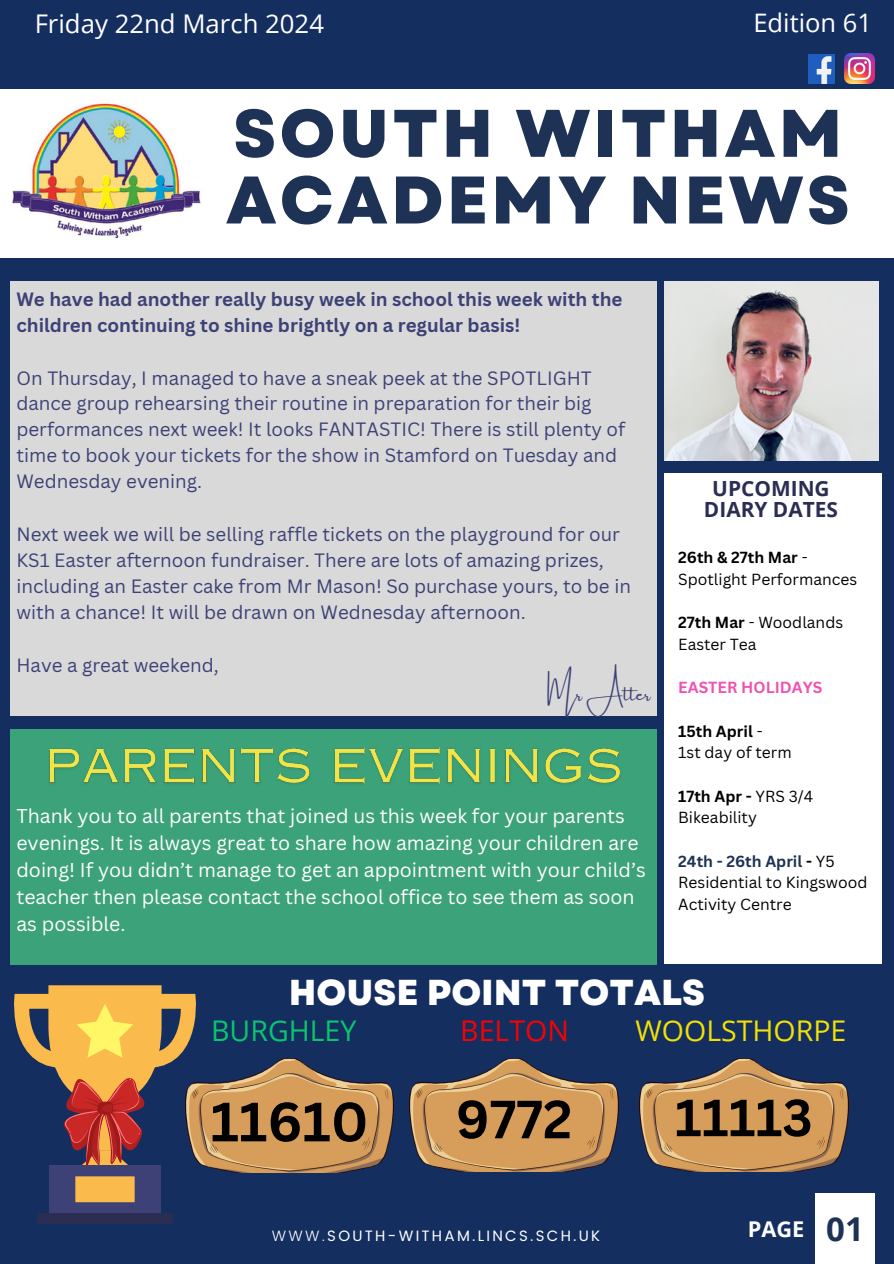
<style>
.page{position:relative;width:894px;height:1264px;background:#fff}
.page>*{position:absolute;margin:0;border:0;box-sizing:border-box;transform-origin:0 0}
.t1{font:800 67.05px/66.6px "Garet";letter-spacing:.05em;color:#1e3256}
.t2{font:700 54px "Canva Sans";color:#000}
.t3{font:700 52.5px "Canva Sans";color:#000}
.t4{font:700 51px "Canva Sans";color:#000}
.t5{font:800 36px "Garet";color:#fff}
.t6{font:700 32.85px "Open Sans";color:#1e3256}
.t7{font:28.5px "Open Sans";color:#f1e105}
.t8{font:28.5px "Open Sans";color:#0ac66c}
.t9{font:28.5px "Open Sans";color:#f40303}
.t10{font:25.65px "Open Sans";color:#fff}
.t11{font:25.5px "Open Sans";color:#fff}
.t12{font:700 21.75px "Open Sans";color:#fff}
.t13{font:700 20.85px "Open Sans";color:#2c2d53}
.t14{font:19.5px/27px "Canva Sans";color:#fff}
.t15{font:18.75px/25.8px "Canva Sans";color:#3d4176}
.t16{font:700 18.75px/25.8px "Canva Sans";color:#3d4176}
.t17{font:18.3px "Amsterdam One";color:#3d4176}
.t18{font:15.6px/21.6px "Canva Sans";color:#000}
.t19{font:700 15.6px "Canva Sans";color:#ee52b1}
.t20{font:700 15.6px "Canva Sans";color:#000}
.t21{font:15px "Poppins";letter-spacing:.15em;color:#fff}
.s1{font-weight:700}
.s2{font-weight:400}
.s3{font-weight:700;color:#1e3256}
.s4{font-weight:300}
</style>
<div class="page">
<div style="left:0;top:0;width:893px;height:1263px;background:#142e60"></div>
<div style="left:10px;top:281px;width:646px;height:435px;background:#d9d9d9"></div>
<div style="left:0;top:89px;width:893px;height:169px;background:#fff"></div>
<div style="left:815px;top:1193px;width:59px;height:70px;background:#fff"></div>
<div style="left:49px;top:1165px;width:112px;height:48px;background:#3d4176"></div>
<div style="left:37px;top:1213px;width:135px;height:10px;background:#2c2d53"></div>
<div style="left:75px;top:1176px;width:60px;height:26px;background:#fabb4c"></div>
<img style="left:12px;top:103px;width:189px;height:135px">
<img style="left:664px;top:281px;width:213px;height:179px">
<div style="left:664px;top:473px;width:217px;height:490px;background:#fff"></div>
<img style="left:196px;top:1058px;width:198px;height:114px">
<img style="left:410px;top:1058px;width:208px;height:113px">
<img style="left:639px;top:1058px;width:208px;height:113px">
<img style="left:808px;top:55px;width:26px;height:29px">
<img style="left:844px;top:53px;width:30px;height:31px">
<svg style="left:14px;top:985px;width:182px;height:181px"></svg>
<div style="left:10px;top:729px;width:646px;height:235px;background:#3ca27a"></div>
<img style="left:48px;top:747px;width:572px;height:37px">
<p class="t10" style="left:35px;top:6px;width:291px">Friday 22nd March 2024</p>
<h4 class="t11" style="left:753px;top:5px;width:120px">Edition 61</h4>
<p class="t1" style="left:226px;top:100px;width:625px">SOUTH WITHAM<br>ACADEMY NEWS</p>
<p class="t16" style="left:16px;top:285px;width:607px">We have had another really busy week in school this week with the children continuing to shine brightly on a regular basis!</p>
<p class="t15" style="left:16px;top:364px;width:610px">On Thursday, I managed to have a sneak peek at the SPOTLIGHT dance group rehearsing their routine in preparation for their big performances next week! It looks FANTASTIC! There is still plenty of time to book your tickets for the show in Stamford on Tuesday and Wednesday evening.</p>
<p class="t15" style="left:16px;top:521px;width:616px">Next week we will be selling raffle tickets on the playground for our KS1 Easter afternoon fundraiser. There are lots of amazing prizes, including an Easter cake from Mr Mason! So purchase yours, to be in with a chance! It will be drawn on Wednesday afternoon.</p>
<p class="t15" style="left:16px;top:651px;width:204px">Have a great weekend,</p>
<p class="t17" style="left:547px;top:683px;width:105px">Mr Atter</p>
<p class="t14" style="left:16px;top:801px;width:630px">Thank you to all parents that joined us this week for your parents evenings. It is always great to share how amazing your children are doing! If you didn’t manage to get an appointment with your child’s teacher then please contact the school office to see them as soon as possible.</p>
<p class="t13" style="left:712px;top:474px;width:119px">UPCOMING</p>
<p class="t13" style="left:703px;top:495px;width:135px">DIARY DATES</p>
<p class="t18" style="left:678px;top:546px;width:180px"><span class="s1">26th &amp; 27th Mar</span> -<br>Spotlight Performances</p>
<p class="t18" style="left:678px;top:611px;width:166px"><span class="s1">27th Mar</span> - Woodlands<br>Easter Tea</p>
<p class="t19" style="left:678px;top:676px;width:145px">EASTER HOLIDAYS</p>
<p class="t20" style="left:678px;top:720px;width:86px">15th April <span class="s2">-</span></p>
<h2 class="t18" style="left:678px;top:741px;width:115px">1st day of term</h2>
<h2 class="t18" style="left:678px;top:784px;width:136px"><span class="s1">17th Apr -</span> YRS 3/4<br>Bikeability</h2>
<h2 class="t18" style="left:678px;top:849px;width:191px"><span class="s3">24th - 26th April</span> <span class="s1">-</span> Y5<br>Residential to Kingswood<br>Activity Centre</h2>
<p class="t5" style="left:289px;top:966px;width:418px">HOUSE POINT TOTALS</p>
<p class="t8" style="left:211px;top:1010px;width:147px">BURGHLEY</p>
<p class="t9" style="left:460px;top:1010px;width:110px">BELTON</p>
<p class="t7" style="left:635px;top:1010px;width:212px">WOOLSTHORPE</p>
<p class="t2" style="left:210px;top:1083px;width:159px">11610</p>
<p class="t3" style="left:455px;top:1082px;width:118px">9772</p>
<p class="t4" style="left:674px;top:1081px;width:139px">11113</p>
<p class="t21" style="left:271px;top:1226px;width:330px"><span class="s4">WWW.</span>SOUTH-WITHAM.LINCS.SCH.UK</p>
<p class="t12" style="left:747px;top:1213px;width:58px">PAGE</p>
<h5 class="t6" style="left:826px;top:1205px;width:39px">01</h5>
</div>
